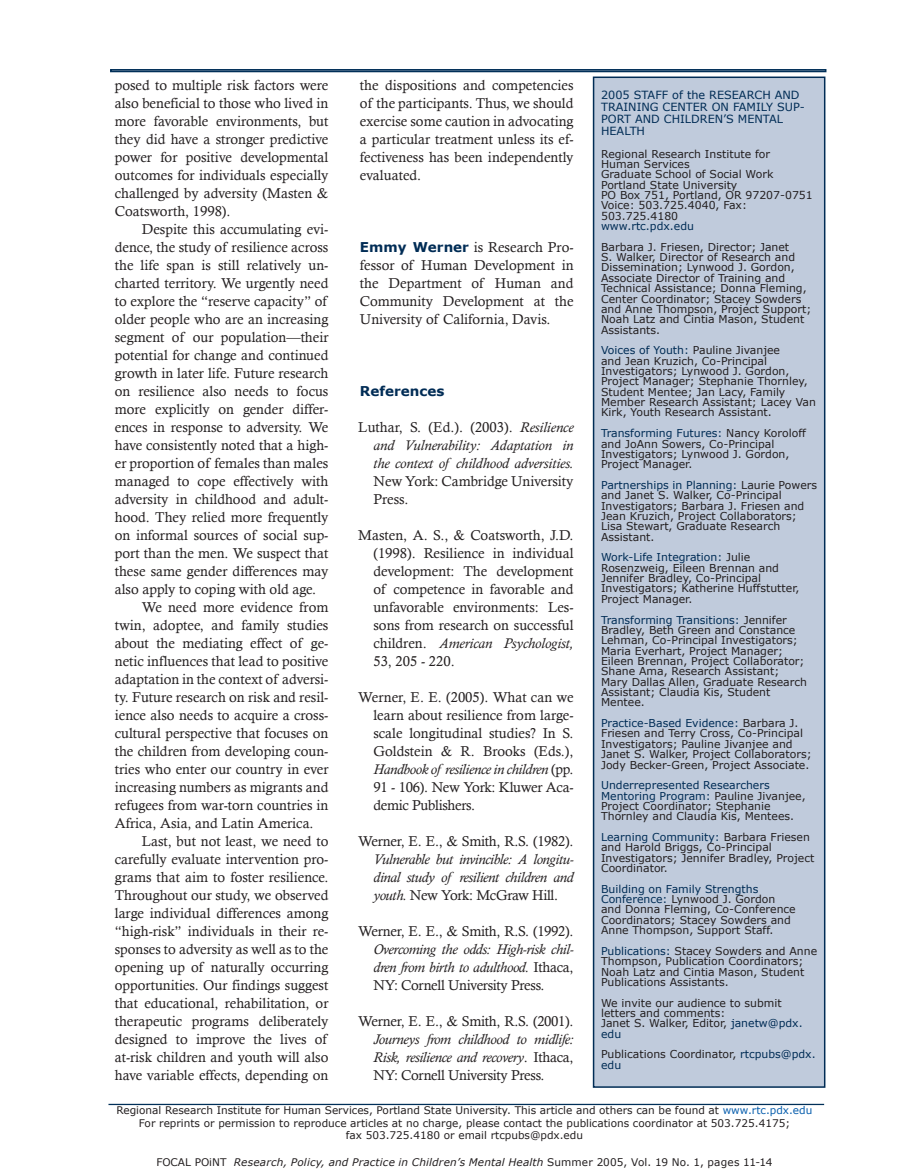
<style>
.page{position:relative;width:905px;height:1175px;background:#fff}
.page>*{position:absolute;margin:0;border:0;box-sizing:border-box;transform-origin:0 0}
.t1{font:14.25px/18px "Calisto";color:#231f20;text-align:justify}
.t2{font:italic 14.25px/18px "Calisto";letter-spacing:-.02em;color:#231f20;text-align:justify}
.t3{font:14.25px "Calisto";letter-spacing:-.02em;color:#231f20}
.t4{font:700 13.5px "Verdana";color:#002c55}
.t5{font:11.25px/12px "Verdana";color:#002c55}
.t6{font:10.8px/10.4px "Verdana";color:#231f20}
.t7{font:10.8px "Verdana";color:#002c55}
.t8{font:10.5px/12.6px "Verdana";color:#231f20;text-align:center}
.t9{font:italic 10.5px "Verdana";letter-spacing:.015em;color:#231f20}
.s1{color:#002c55}
.s2{color:#085ead}
.s3{font-style:normal}
.s4{font-family:"Verdana";font-weight:700;font-size:13.5px;color:#002c55}
.s5{font-style:italic}
</style>
<div class="page">
<div style="left:593px;top:77px;width:231px;height:1010px;background:#c0cbdc"></div>
<div style="left:109px;top:1104px;width:714px;height:1px;border:1px solid #002f58"></div>
<div style="left:110px;top:69px;width:716px;height:3px;border:2px solid #002f58"></div>
<div style="left:592px;top:76px;width:233px;height:1011px;border:2px solid #002c55"></div>
<p class="t1" style="left:360px;top:76px;width:215px">the dispositions and competencies of the participants. Thus, we should exercise some caution in advocating a particular treatment unless its ef&shy;fectiveness has been independently evaluated.</p>
<p class="t1" style="left:115px;top:76px;width:215px">posed to multiple risk factors were also beneficial to those who lived in more favorable environments, but they did have a stronger predictive power for positive developmental outcomes for individuals especially challenged by adversity (Masten &amp; Coatsworth, 1998).</p>
<p class="t1" style="left:115px;top:220px;width:215px;text-indent:27px">Despite this accumulating evi&shy;dence, the study of resilience across the life span is still relatively un&shy;charted territory. We urgently need to explore the “reserve capacity” of older people who are an increasing segment of our population—their potential for change and continued growth in later life. Future research on resilience also needs to focus more explicitly on gender differ&shy;ences in response to adversity. We have consistently noted that a high&shy;er proportion of females than males managed to cope effectively with adversity in childhood and adult&shy;hood. They relied more frequently on informal sources of social sup&shy;port than the men. We suspect that these same gender differences may also apply to coping with old age.</p>
<p class="t1" style="left:115px;top:598px;width:215px;text-indent:27px">We need more evidence from twin, adoptee, and family studies about the mediating effect of ge&shy;netic influences that lead to positive adaptation in the context of adversi&shy;ty. Future research on risk and resil&shy;ience also needs to acquire a cross&shy;cultural perspective that focuses on the children from developing coun&shy;tries who enter our country in ever increasing numbers as migrants and refugees from war-torn countries in Africa, Asia, and Latin America.</p>
<p class="t1" style="left:115px;top:832px;width:215px;text-indent:27px">Last, but not least, we need to carefully evaluate intervention pro&shy;grams that aim to foster resilience.<br>Throughout our study, we observed large individual differences among “high-risk” individuals in their re&shy;sponses to adversity as well as to the opening up of naturally occurring opportunities. Our findings suggest that educational, rehabilitation, or therapeutic programs deliberately designed to improve the lives of at-risk children and youth will also have variable effects, depending on</p>
<p class="t5" style="left:601px;top:89px;width:205px">2005 STAFF of the RESEARCH AND<br>TRAINING CENTER ON FAMILY SUP-<br>PORT AND CHILDREN’S MENTAL<br>HEALTH</p>
<p class="t6" style="left:601px;top:148px;width:213px">Regional Research Institute for<br>Human Services<br>Graduate School of Social Work<br>Portland State University<br>PO Box 751, Portland, OR 97207-0751<br>Voice: 503.725.4040, Fax:<br>503.725.4180</p>
<p class="t7" style="left:601px;top:219px;width:94px">www.rtc.pdx.edu</p>
<p class="t6" style="left:601px;top:241px;width:190px">Barbara J. Friesen, Director; Janet</p>
<p class="t6" style="left:601px;top:252px;width:212px">S. Walker, Director of Research and Dissemination; Lynwood J. Gordon, Associate Director of Training and Technical Assistance; Donna Fleming, Center Coordinator; Stacey Sowders and Anne Thompson, Project Support; Noah Latz and Cintia Mason, Student Assistants.</p>
<p class="t6" style="left:601px;top:345px;width:216px"><span class="s1">Voices of Youth:</span> Pauline Jivanjee<br>and Jean Kruzich, Co-Principal Investigators; Lynwood J. Gordon, Project Manager; Stephanie Thornley, Student Mentee; Jan Lacy, Family Member Research Assistant; Lacey Van Kirk, Youth Research Assistant.</p>
<p class="t6" style="left:601px;top:428px;width:206px"><span class="s1">Transforming Futures:</span> Nancy Koroloff and JoAnn Sowers, Co-Principal<br>Investigators; Lynwood J. Gordon,<br>Project Manager.</p>
<p class="t6" style="left:601px;top:479px;width:217px"><span class="s1">Partnerships in Planning:</span> Laurie Powers and Janet S. Walker, Co-Principal Investigators; Barbara J. Friesen and Jean Kruzich, Project Collaborators; Lisa Stewart, Graduate Research Assistant.</p>
<p class="t6" style="left:601px;top:552px;width:200px"><span class="s1">Work-Life Integration:</span> Julie<br>Rosenzweig, Eileen Brennan and<br>Jennifer Bradley, Co-Principal<br>Investigators; Katherine Huffstutter,<br>Project Manager.</p>
<p class="t6" style="left:601px;top:614px;width:207px"><span class="s1">Transforming Transitions:</span> Jennifer<br>Bradley, Beth Green and Constance<br>Lehman, Co-Principal Investigators;<br>Maria Everhart, Project Manager;<br>Eileen Brennan, Project Collaborator;<br>Shane Ama, Research Assistant;<br>Mary Dallas Allen, Graduate Research<br>Assistant; Claudia Kis, Student<br>Mentee.</p>
<p class="t6" style="left:601px;top:717px;width:212px"><span class="s1">Practice-Based Evidence:</span> Barbara J.<br>Friesen and Terry Cross, Co-Principal Investigators; Pauline Jivanjee and Janet S. Walker, Project Collaborators; Jody Becker-Green, Project Associate.</p>
<p class="t6" style="left:601px;top:779px;width:206px"><span class="s1">Underrepresented Researchers Mentoring Program:</span> Pauline Jivanjee, Project Coordinator; Stephanie Thornley and Claudia Kis, Mentees.</p>
<p class="t6" style="left:601px;top:831px;width:215px"><span class="s1">Learning Community:</span> Barbara Friesen and Harold Briggs, Co-Principal<br>Investigators; Jennifer Bradley, Project<br>Coordinator.</p>
<p class="t6" style="left:601px;top:883px;width:196px"><span class="s1">Building on Family Strengths<br>Conference:</span> Lynwood J. Gordon and Donna Fleming, Co-Conference<br>Coordinators; Stacey Sowders and<br>Anne Thompson, Support Staff.</p>
<p class="t6" style="left:601px;top:945px;width:218px"><span class="s1">Publications:</span> Stacey Sowders and Anne Thompson, Publication Coordinators; Noah Latz and Cintia Mason, Student Publications Assistants.</p>
<p class="t6" style="left:601px;top:997px;width:203px">We invite our audience to submit letters and comments:<br>Janet S. Walker, Editor, <span class="s1">janetw@pdx. edu</span></p>
<p class="t6" style="left:601px;top:1049px;width:216px">Publications Coordinator, <span class="s1">rtcpubs@pdx. edu</span></p>
<p class="t8" style="left:116px;top:1103px;width:697px">Regional Research Institute for Human Services, Portland State University. This article and others can be found at <span class="s2">www.rtc.pdx.edu<br></span>For reprints or permission to reproduce articles at no charge, please contact the publications coordinator at 503.725.4175;<br>fax 503.725.4180 or email rtcpubs@pdx.edu</p>
<p class="t9" style="left:156px;top:1155px;width:617px"><span class="s3">FOCAL POiNT</span> Research, Policy, and Practice in Children’s Mental Health <span class="s3">Summer 2005, Vol. 19 No. 1, pages 11-14</span></p>
<p class="t1" style="left:360px;top:238px;width:215px"><span class="s4">Emmy Werner</span> is Research Pro&shy;fessor of Human Development in the Department of Human and Community Development at the University of California, Davis.</p>
<h5 class="t4" style="left:360px;top:382px;width:86px">References</h5>
<p class="t2" style="left:373px;top:418px;width:202px;text-indent:-15px"><span class="s3">Luthar, S. (Ed.). (2003).</span> Resilience and Vulnerability: Adaptation in the context of childhood adversities.</p>
<p class="t1" style="left:373px;top:472px;width:201px">New York: Cambridge University<br>Press.</p>
<p class="t1" style="left:373px;top:526px;width:202px;text-indent:-15px">Masten, A. S., &amp; Coatsworth, J.D. (1998). Resilience in individual development: The development of competence in favorable and unfavorable environments: Les&shy;sons from research on successful children. <span class="s5">American Psychologist, </span>53, 205 - 220.</p>
<p class="t1" style="left:373px;top:688px;width:201px;text-indent:-15px">Werner, E. E. (2005). What can we learn about resilience from large&shy;scale longitudinal studies? In S.<br>Goldstein &amp; R. Brooks (Eds.), <span class="s5">Handbook of resilience in children</span> (pp.<br>91 - 106). New York: Kluwer Aca&shy;demic Publishers.</p>
<p class="t3" style="left:358px;top:833px;width:217px">Werner, E. E., &amp; Smith, R.S. (1982).</p>
<p class="t2" style="left:373px;top:850px;width:202px">Vulnerable but invincible: A longitu&shy;dinal study of resilient children and youth. <span class="s3">New York: McGraw Hill.</span></p>
<p class="t3" style="left:358px;top:923px;width:217px">Werner, E. E., &amp; Smith, R.S. (1992).</p>
<p class="t2" style="left:373px;top:940px;width:201px">Overcoming the odds: High-risk chil&shy;dren from birth to adulthood. <span class="s3">Ithaca, NY: Cornell University Press.</span></p>
<p class="t3" style="left:358px;top:1013px;width:217px">Werner, E. E., &amp; Smith, R.S. (2001).</p>
<p class="t2" style="left:373px;top:1030px;width:202px">Journeys from childhood to midlife:<br>Risk, resilience and recovery<span class="s3">. Ithaca, NY: Cornell University Press.</span></p>
</div>
